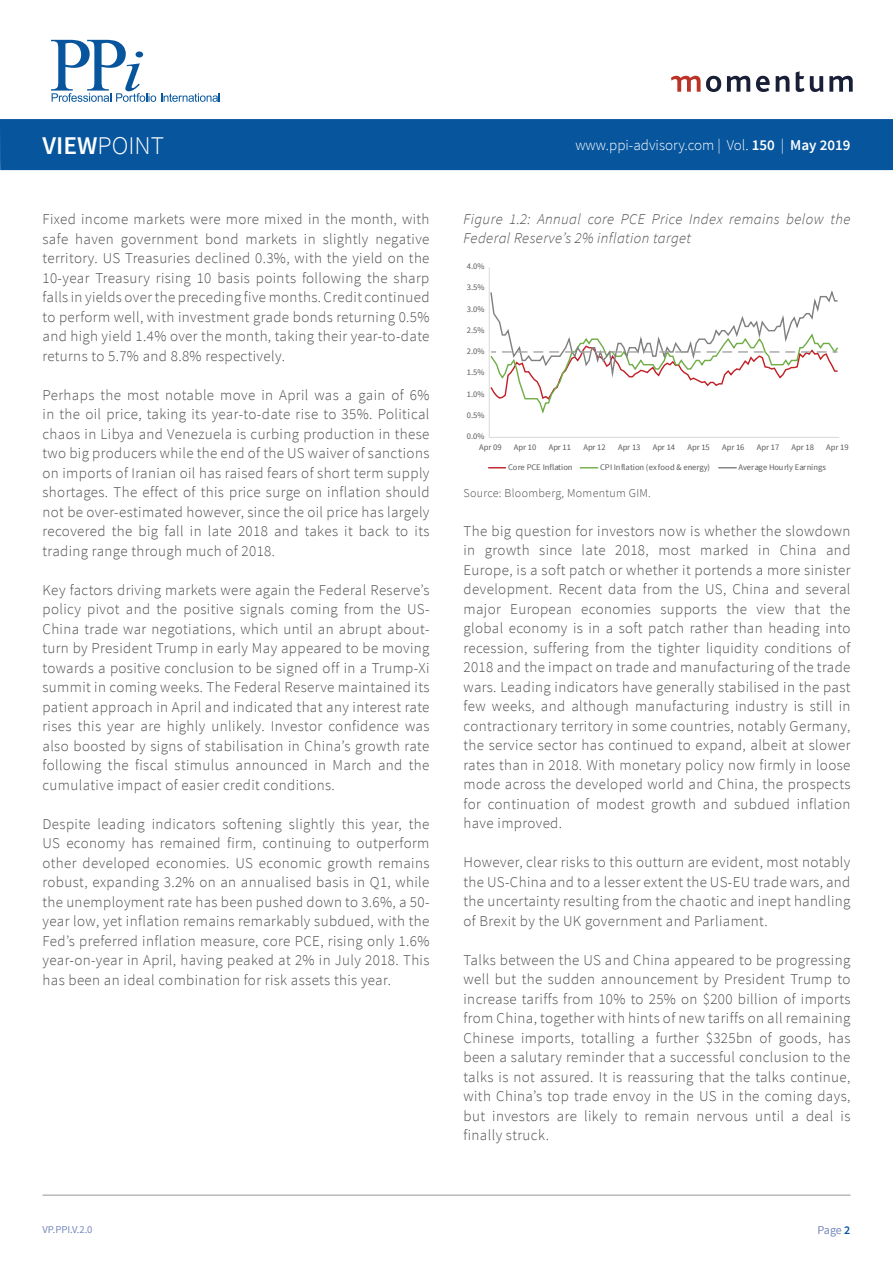
<style>
.page{position:relative;width:893px;height:1263px;background:#fff}
.page>*{position:absolute;margin:0;border:0;box-sizing:border-box;transform-origin:0 0}
.t1{font:300 25.5px "Source Sans Pro";color:#fff}
.t2{font:300 15px/19.5px "Source Sans Pro";letter-spacing:.025em;color:#4d4d4f;text-align:justify}
.t3{font:italic 300 15px/19.5px "Source Sans Pro";letter-spacing:.025em;color:#4d4d4f}
.t4{font:300 15px "Source Sans Pro";color:#fff}
.t5{font:300 12px "Source Sans Pro";letter-spacing:.025em;color:#4d4d4f}
.t6{font:12px "Source Sans Pro";color:#7485bb}
.t7{font:10.5px "Source Sans Pro";color:#7485bb}
.t8{font:8.55px "Source Sans Pro";letter-spacing:-.005em;color:#5a5a5a}
.s1{font-weight:600}
.s2{font-weight:600;color:#06559d}
</style>
<div class="page">
<div style="left:0;top:119px;width:893px;height:51px;background:#06559d"></div>
<svg style="left:727px;top:76px;width:23px;height:16px"></svg>
<svg style="left:756px;top:76px;width:14px;height:16px"></svg>
<svg style="left:776px;top:76px;width:13px;height:16px"></svg>
<svg style="left:796px;top:71px;width:8px;height:21px"></svg>
<svg style="left:810px;top:76px;width:13px;height:16px"></svg>
<svg style="left:829px;top:76px;width:24px;height:16px"></svg>
<svg style="left:671px;top:76px;width:50px;height:16px"></svg>
<svg style="left:51px;top:40px;width:169px;height:62px"></svg>
<hr style="left:43px;top:1195px;width:807px;height:1px;background:#939598">
<hr style="left:489px;top:267px;width:1px;height:170px;background:#d9d9d8">
<hr style="left:489px;top:437px;width:350px;height:1px;background:#d9d9d8">
<svg style="left:490px;top:290px;width:348px;height:124px"></svg>
<svg style="left:488px;top:467px;width:18px;height:1px"></svg>
<svg style="left:580px;top:467px;width:18px;height:1px"></svg>
<svg style="left:718px;top:467px;width:19px;height:1px"></svg>
<h1 class="t1" style="left:43px;top:130px;width:123px"><span class="s1">VIEW</span>POINT</h1>
<p class="t4" style="left:575px;top:136px;width:277px">www.ppi-advisory.com | Vol. <span class="s1">150</span> | <span class="s1">May 2019</span></p>
<p class="t2" style="left:43px;top:209px;width:388px">Fixed income markets were more mixed in the month, with safe haven government bond markets in slightly negative territory. US Treasuries declined 0.3%, with the yield on the 10-year Treasury rising 10 basis points following the sharp falls in yields over the preceding five months. Credit continued to perform well, with investment grade bonds returning 0.5% and high yield 1.4% over the month, taking their year-to-date returns to 5.7% and 8.8% respectively.</p>
<p class="t2" style="left:43px;top:385px;width:388px">Perhaps the most notable move in April was a gain of 6% in the oil price, taking its year-to-date rise to 35%. Political chaos in Libya and Venezuela is curbing production in these two big producers while the end of the US waiver of sanctions on imports of Iranian oil has raised fears of short term supply shortages. The effect of this price surge on inflation should not be over-estimated however, since the oil price has largely recovered the big fall in late 2018 and takes it back to its trading range through much of 2018.</p>
<p class="t2" style="left:43px;top:580px;width:388px">Key factors driving markets were again the Federal Reserve’s policy pivot and the positive signals coming from the US-China trade war negotiations, which until an abrupt about&shy;turn by President Trump in early May appeared to be moving towards a positive conclusion to be signed off in a Trump-Xi summit in coming weeks. The Federal Reserve maintained its patient approach in April and indicated that any interest rate rises this year are highly unlikely. Investor confidence was also boosted by signs of stabilisation in China’s growth rate following the fiscal stimulus announced in March and the cumulative impact of easier credit conditions.</p>
<p class="t2" style="left:43px;top:814px;width:388px">Despite leading indicators softening slightly this year, the US economy has remained firm, continuing to outperform other developed economies. US economic growth remains robust, expanding 3.2% on an annualised basis in Q1, while the unemployment rate has been pushed down to 3.6%, a 50- year low, yet inflation remains remarkably subdued, with the Fed’s preferred inflation measure, core PCE, rising only 1.6% year-on-year in April, having peaked at 2% in July 2018. This has been an ideal combination for risk assets this year.</p>
<p class="t3" style="left:463px;top:209px;width:388px">Figure 1.2: Annual core PCE Price Index remains below the<br>Federal Reserve’s 2% inflation target</p>
<p class="t8" style="left:467px;top:261px;width:19px">4.0%</p>
<p class="t8" style="left:467px;top:282px;width:19px">3.5%</p>
<p class="t8" style="left:467px;top:303px;width:19px">3.0%</p>
<p class="t8" style="left:467px;top:325px;width:19px">2.5%</p>
<p class="t8" style="left:467px;top:346px;width:19px">2.0%</p>
<p class="t8" style="left:467px;top:367px;width:19px">1.5%</p>
<p class="t8" style="left:467px;top:389px;width:19px">1.0%</p>
<p class="t8" style="left:467px;top:410px;width:19px">0.5%</p>
<p class="t8" style="left:467px;top:431px;width:19px">0.0%</p>
<p class="t8" style="left:479px;top:442px;width:24px">Apr 09</p>
<p class="t8" style="left:514px;top:442px;width:24px">Apr 10</p>
<p class="t8" style="left:549px;top:442px;width:24px">Apr 11</p>
<p class="t8" style="left:583px;top:442px;width:24px">Apr 12</p>
<p class="t8" style="left:618px;top:442px;width:24px">Apr 13</p>
<p class="t8" style="left:653px;top:442px;width:24px">Apr 14</p>
<p class="t8" style="left:687px;top:442px;width:24px">Apr 15</p>
<p class="t8" style="left:722px;top:442px;width:24px">Apr 16</p>
<p class="t8" style="left:757px;top:442px;width:24px">Apr 17</p>
<p class="t8" style="left:792px;top:442px;width:24px">Apr 18</p>
<p class="t8" style="left:826px;top:442px;width:24px">Apr 19</p>
<p class="t8" style="left:508px;top:462px;width:66px">Core PCE Inflation</p>
<p class="t8" style="left:600px;top:462px;width:111px">CPI Inflation (exfood &amp; energy)</p>
<p class="t8" style="left:739px;top:462px;width:89px">Average Hourly Earnings</p>
<p class="t5" style="left:463px;top:486px;width:189px">Source: Bloomberg, Momentum GIM.</p>
<p class="t2" style="left:463px;top:521px;width:388px">The big question for investors now is whether the slowdown in growth since late 2018, most marked in China and Europe, is a soft patch or whether it portends a more sinister development. Recent data from the US, China and several major European economies supports the view that the global economy is in a soft patch rather than heading into recession, suffering from the tighter liquidity conditions of 2018 and the impact on trade and manufacturing of the trade wars. Leading indicators have generally stabilised in the past few weeks, and although manufacturing industry is still in contractionary territory in some countries, notably Germany, the service sector has continued to expand, albeit at slower rates than in 2018. With monetary policy now firmly in loose mode across the developed world and China, the prospects for continuation of modest growth and subdued inflation have improved.</p>
<p class="t2" style="left:463px;top:853px;width:388px">However, clear risks to this outturn are evident, most notably the US-China and to a lesser extent the US-EU trade wars, and the uncertainty resulting from the chaotic and inept handling of Brexit by the UK government and Parliament.</p>
<p class="t2" style="left:463px;top:950px;width:388px">Talks between the US and China appeared to be progressing well but the sudden announcement by President Trump to increase tariffs from 10% to 25% on $200 billion of imports from China, together with hints of new tariffs on all remaining Chinese imports, totalling a further $325bn of goods, has been a salutary reminder that a successful conclusion to the talks is not assured. It is reassuring that the talks continue, with China’s top trade envoy in the US in the coming days, but investors are likely to remain nervous until a deal is finally struck.</p>
<p class="t7" style="left:43px;top:1222px;width:52px">VP.PPI.V.2.0</p>
<p class="t6" style="left:817px;top:1222px;width:34px">Page <span class="s2">2</span></p>
</div>
